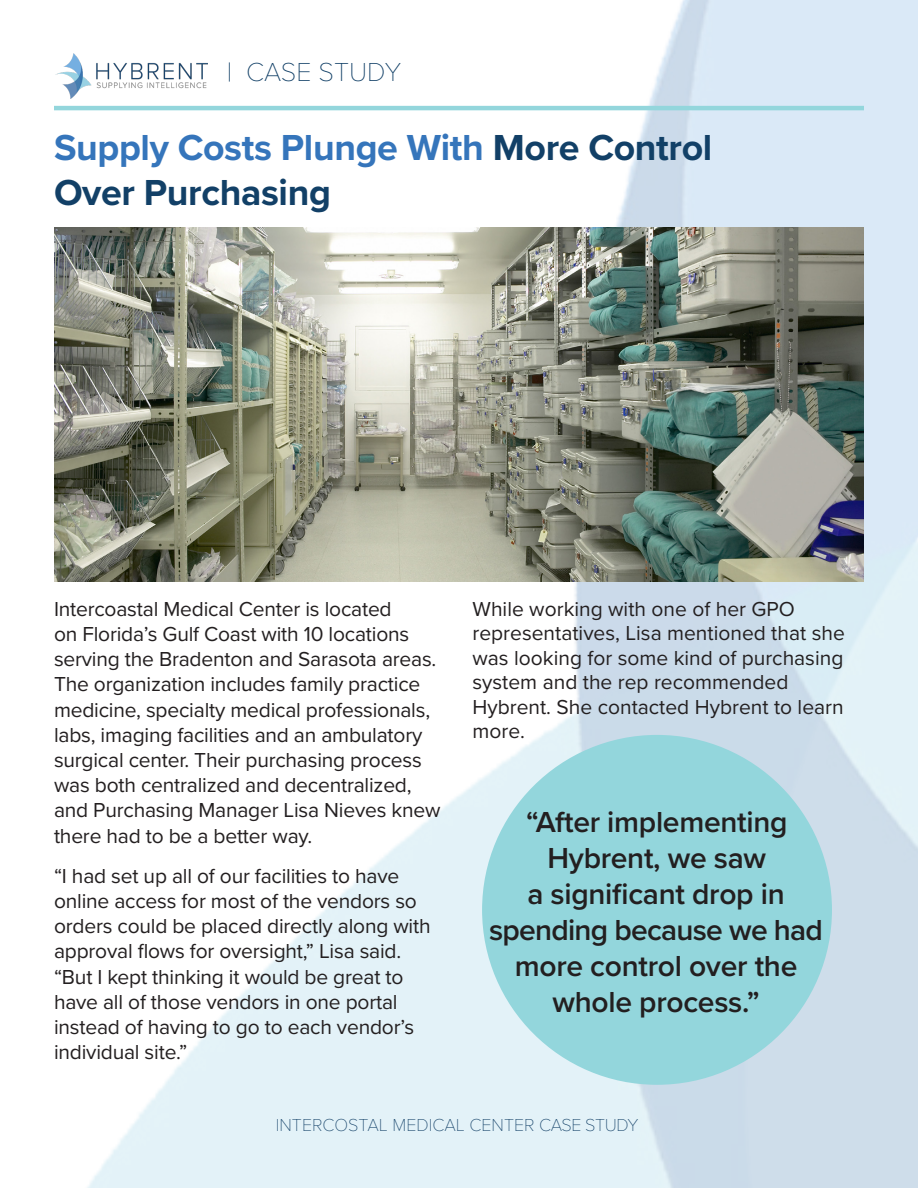
<style>
.page{position:relative;width:918px;height:1188px;background:#fff}
.page>*{position:absolute;margin:0;border:0;box-sizing:border-box;transform-origin:0 0}
.t1{font:700 37.5px "Proxima Nova";letter-spacing:-.01em;color:#3575bb}
.t2{font:700 37.5px "Proxima Nova";letter-spacing:-.01em;color:#124067}
.t3{font:600 30px/36px "Proxima Nova";letter-spacing:-.01em;color:#231f20;text-align:center}
.t4{font:100 27px "Proxima Nova T";color:#124067}
.t5{font:21px/25.2px "Proxima Nova";letter-spacing:-.01em;color:#231f20}
.t6{font:100 18px "Proxima Nova T";color:#124067}
.s1{color:#124067}
</style>
<div class="page">
<img style="left:54px;top:0;width:864px;height:1188px">
<hr style="left:54px;top:106px;width:810px;height:4px;background:#93d6dc">
<img style="left:54px;top:54px;width:153px;height:45px">
<img style="left:54px;top:228px;width:810px;height:353px">
<div style="left:482px;top:735px;width:350px;height:350px;background:#93d6dc;border-radius:50%"></div>
<p class="t4" style="left:227px;top:52px;width:176px">| CASE STUDY</p>
<p class="t1" style="left:54px;top:120px;width:660px">Supply Costs Plunge With <span class="s1">More Control</span></p>
<p class="t2" style="left:54px;top:165px;width:278px">Over Purchasing</p>
<p class="t5" style="left:54px;top:595px;width:388px">Intercoastal Medical Center is located<br>on Florida’s Gulf Coast with 10 locations serving the Bradenton and Sarasota areas.<br>The organization includes family practice medicine, specialty medical professionals, labs, imaging facilities and an ambulatory surgical center. Their purchasing process was both centralized and decentralized, and Purchasing Manager Lisa Nieves knew there had to be a better way.</p>
<p class="t5" style="left:54px;top:862px;width:378px">“I had set up all of our facilities to have online access for most of the vendors so orders could be placed directly along with approval flows for oversight,” Lisa said. “But I kept thinking it would be great to have all of those vendors in one portal instead of having to go to each vendor’s individual site.”</p>
<p class="t5" style="left:472px;top:596px;width:374px;line-height:24.5px">While working with one of her GPO representatives, Lisa mentioned that she was looking for some kind of purchasing system and the rep recommended<br>Hybrent. She contacted Hybrent to learn more.</p>
<p class="t3" style="left:489px;top:803px;width:335px">“After implementing<br>Hybrent, we saw<br>a significant drop in spending because we had more control over the whole process.”</p>
<p class="t6" style="left:276px;top:1112px;width:364px">INTERCOSTAL MEDICAL CENTER CASE STUDY</p>
</div>
